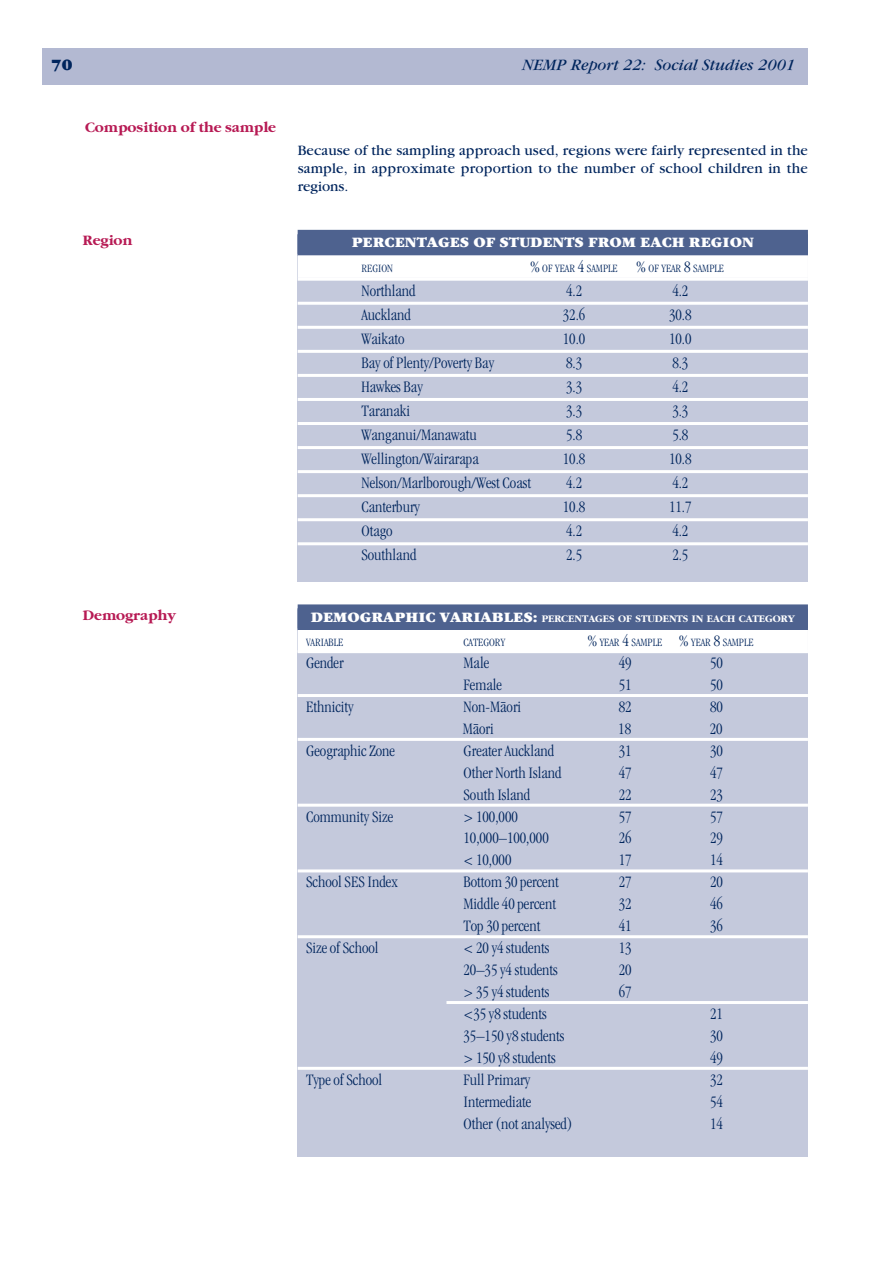
<style>
.page{position:relative;width:893px;height:1263px;background:#fff}
.page>*{position:absolute;margin:0;border:0;box-sizing:border-box;transform-origin:0 0}
.Region{font:300 condensed 16.5px "Garamond M";color:#00255d}
.Demo{font:300 condensed 16.5px "Garamond M";color:#00255d}
.Demo___L_Above{font:300 condensed 16.5px "Garamond M";color:#00255d}
.PageHeader{font:italic 16.5px "Garamond M";color:#00255d}
.Demo___L_Above_2{font:300 condensed 16.5px "Garamond M";color:#00255d}
.PageHeader-2{font:900 16.5px "Garamond M";color:#00255d}
.ChapTxt{font:15px/18px "Garamond M";letter-spacing:.015em;color:#00255d;text-align:justify}
.Ch_Head1{font:700 15px "Garamond M";color:#b71a54}
.Table_Head1{font:900 15px "Garamond M";color:#fff}
.Demo-2{font:300 condensed 11.55px "Garamond M";color:#00255d}
.Region-2{font:300 condensed 11.55px "Garamond M";color:#00255d}
.Table_Head1-2{font:700 10.5px "Garamond M";color:#fff}
.s1{font-size:16.5px}
.s2{font-weight:900;font-size:15px}
</style>
<div class="page">
<div style="left:298px;top:234px;width:510px;height:347px;background:#c4c9dc"></div>
<div style="left:298px;top:230px;width:510px;height:24px;background:#4e628f"></div>
<div style="left:298px;top:235px;width:510px;height:21px;background:#4e628f"></div>
<div style="left:298px;top:255px;width:510px;height:23px;background:#fff"></div>
<hr style="left:298px;top:278px;width:510px;height:3px;background:#fff">
<hr style="left:298px;top:302px;width:510px;height:3px;background:#fff">
<hr style="left:298px;top:326px;width:510px;height:3px;background:#fff">
<hr style="left:298px;top:350px;width:510px;height:3px;background:#fff">
<hr style="left:298px;top:374px;width:510px;height:3px;background:#fff">
<hr style="left:298px;top:398px;width:510px;height:3px;background:#fff">
<hr style="left:298px;top:422px;width:510px;height:3px;background:#fff">
<hr style="left:298px;top:446px;width:510px;height:3px;background:#fff">
<hr style="left:298px;top:470px;width:510px;height:3px;background:#fff">
<hr style="left:298px;top:494px;width:510px;height:3px;background:#fff">
<hr style="left:298px;top:518px;width:510px;height:3px;background:#fff">
<hr style="left:298px;top:542px;width:510px;height:3px;background:#fff">
<div style="left:298px;top:608px;width:510px;height:549px;background:#c4c9dc"></div>
<div style="left:298px;top:604px;width:510px;height:24px;background:#4e628f"></div>
<div style="left:298px;top:609px;width:510px;height:21px;background:#4e628f"></div>
<div style="left:298px;top:630px;width:510px;height:22px;background:#fff"></div>
<hr style="left:298px;top:650px;width:510px;height:3px;background:#fff">
<hr style="left:298px;top:694px;width:510px;height:3px;background:#fff">
<hr style="left:298px;top:738px;width:510px;height:3px;background:#fff">
<hr style="left:298px;top:804px;width:510px;height:3px;background:#fff">
<hr style="left:298px;top:869px;width:510px;height:3px;background:#fff">
<hr style="left:298px;top:935px;width:510px;height:3px;background:#fff">
<hr style="left:446px;top:1001px;width:362px;height:3px;background:#fff">
<hr style="left:298px;top:1067px;width:510px;height:3px;background:#fff">
<div style="left:43px;top:49px;width:765px;height:36px;background:#b3b9d2"></div>
<p class="PageHeader-2" style="left:51px;top:56px;width:23px">70</p>
<p class="PageHeader" style="left:522px;top:57px;width:275px">NEMP Report 22: Social Studies 2001</p>
<p class="Ch_Head1" style="left:85px;top:120px;width:193px">Composition of the sample</p>
<p class="Ch_Head1" style="left:83px;top:232px;width:51px">Region</p>
<p class="ChapTxt" style="left:298px;top:141px;width:512px">Because of the sampling approach used, regions were fairly represented in the sample, in approximate proportion to the number of school children in the regions.</p>
<p class="Table_Head1" style="left:352px;top:235px;width:404px">PERCENTAGES OF STUDENTS FROM EACH REGION</p>
<p class="Region-2" style="left:361px;top:262px;width:33px">REGION</p>
<p class="Region-2" style="left:530px;top:262px;width:195px"><span class="s1">%</span> OF YEAR <span class="s1">4</span> SAMPLE <span class="s1">%</span> OF YEAR <span class="s1">8</span> SAMPLE</p>
<p class="Region" style="left:361px;top:281px;width:56px">Northland</p>
<p class="Region" style="left:566px;top:281px;width:18px">4.2</p>
<p class="Region" style="left:672px;top:281px;width:18px">4.2</p>
<p class="Region" style="left:361px;top:305px;width:51px">Auckland</p>
<p class="Region" style="left:563px;top:305px;width:24px">32.6</p>
<p class="Region" style="left:669px;top:305px;width:24px">30.8</p>
<p class="Region" style="left:361px;top:329px;width:45px">Waikato</p>
<p class="Region" style="left:563px;top:329px;width:24px">10.0</p>
<p class="Region" style="left:669px;top:329px;width:24px">10.0</p>
<p class="Region" style="left:361px;top:354px;width:134px">Bay of Plenty/Poverty Bay</p>
<p class="Region" style="left:566px;top:354px;width:18px">8.3</p>
<p class="Region" style="left:672px;top:354px;width:18px">8.3</p>
<p class="Region" style="left:361px;top:378px;width:63px">Hawkes Bay</p>
<p class="Region" style="left:566px;top:378px;width:18px">3.3</p>
<p class="Region" style="left:672px;top:378px;width:18px">4.2</p>
<p class="Region" style="left:361px;top:402px;width:50px">Taranaki</p>
<p class="Region" style="left:566px;top:402px;width:18px">3.3</p>
<p class="Region" style="left:672px;top:402px;width:18px">3.3</p>
<p class="Region" style="left:361px;top:426px;width:117px">Wanganui/Manawatu</p>
<p class="Region" style="left:566px;top:426px;width:18px">5.8</p>
<p class="Region" style="left:672px;top:426px;width:18px">5.8</p>
<p class="Region" style="left:361px;top:450px;width:119px">Wellington/Wairarapa</p>
<p class="Region" style="left:563px;top:450px;width:24px">10.8</p>
<p class="Region" style="left:669px;top:450px;width:24px">10.8</p>
<p class="Region" style="left:361px;top:474px;width:171px">Nelson/Marlborough/West Coast</p>
<p class="Region" style="left:566px;top:474px;width:18px">4.2</p>
<p class="Region" style="left:672px;top:474px;width:18px">4.2</p>
<p class="Region" style="left:361px;top:498px;width:60px">Canterbury</p>
<p class="Region" style="left:563px;top:498px;width:24px">10.8</p>
<p class="Region" style="left:669px;top:498px;width:24px">11.7</p>
<p class="Region" style="left:361px;top:522px;width:33px">Otago</p>
<p class="Region" style="left:566px;top:522px;width:18px">4.2</p>
<p class="Region" style="left:672px;top:522px;width:18px">4.2</p>
<p class="Region" style="left:361px;top:546px;width:56px">Southland</p>
<p class="Region" style="left:566px;top:546px;width:18px">2.5</p>
<p class="Region" style="left:672px;top:546px;width:18px">2.5</p>
<p class="Ch_Head1" style="left:83px;top:607px;width:94px">Demography</p>
<p class="Table_Head1-2" style="left:311px;top:613px;width:486px"><span class="s2">DEMOGRAPHIC VARIABLES:</span> PERCENTAGES OF STUDENTS IN EACH CATEGORY</p>
<p class="Demo-2" style="left:306px;top:636px;width:39px">VARIABLE</p>
<p class="Demo-2" style="left:463px;top:636px;width:43px">CATEGORY</p>
<p class="Demo-2" style="left:588px;top:636px;width:167px"><span class="s1">%</span> YEAR <span class="s1">4</span> SAMPLE <span class="s1">%</span> YEAR <span class="s1">8</span> SAMPLE</p>
<p class="Demo___L_Above" style="left:306px;top:654px;width:39px">Gender</p>
<p class="Demo___L_Above" style="left:463px;top:654px;width:27px">Male</p>
<p class="Demo___L_Above" style="left:619px;top:654px;width:14px">49</p>
<p class="Demo___L_Above" style="left:710px;top:654px;width:14px">50</p>
<p class="Demo" style="left:463px;top:676px;width:40px">Female</p>
<p class="Demo" style="left:619px;top:676px;width:14px">51</p>
<p class="Demo" style="left:710px;top:676px;width:14px">50</p>
<p class="Demo___L_Above" style="left:306px;top:698px;width:49px">Ethnicity</p>
<p class="Demo___L_Above" style="left:463px;top:698px;width:59px">Non-Māori</p>
<p class="Demo___L_Above" style="left:619px;top:698px;width:14px">82</p>
<p class="Demo___L_Above" style="left:710px;top:698px;width:14px">80</p>
<p class="Demo" style="left:463px;top:720px;width:33px">Māori</p>
<p class="Demo" style="left:618px;top:720px;width:14px">18</p>
<p class="Demo" style="left:710px;top:720px;width:14px">20</p>
<p class="Demo___L_Above" style="left:306px;top:742px;width:90px">Geographic Zone</p>
<p class="Demo___L_Above" style="left:463px;top:742px;width:92px">Greater Auckland</p>
<p class="Demo___L_Above" style="left:619px;top:742px;width:14px">31</p>
<p class="Demo___L_Above" style="left:710px;top:742px;width:14px">30</p>
<p class="Demo" style="left:463px;top:763px;width:100px">Other North Island</p>
<p class="Demo" style="left:619px;top:763px;width:14px">47</p>
<p class="Demo" style="left:710px;top:763px;width:14px">47</p>
<p class="Demo" style="left:463px;top:785px;width:68px">South Island</p>
<p class="Demo" style="left:619px;top:785px;width:14px">22</p>
<p class="Demo" style="left:710px;top:785px;width:14px">23</p>
<p class="Demo___L_Above" style="left:306px;top:807px;width:89px">Community Size</p>
<p class="Demo___L_Above" style="left:463px;top:807px;width:56px">&gt; 100,000</p>
<p class="Demo___L_Above" style="left:619px;top:807px;width:14px">57</p>
<p class="Demo___L_Above" style="left:710px;top:807px;width:14px">57</p>
<p class="Demo" style="left:463px;top:829px;width:87px">10,000–100,000</p>
<p class="Demo" style="left:619px;top:829px;width:14px">26</p>
<p class="Demo" style="left:710px;top:829px;width:14px">29</p>
<p class="Demo" style="left:463px;top:851px;width:49px">&lt; 10,000</p>
<p class="Demo" style="left:619px;top:851px;width:14px">17</p>
<p class="Demo" style="left:710px;top:851px;width:14px">14</p>
<p class="Demo___L_Above" style="left:306px;top:873px;width:93px">School SES Index</p>
<p class="Demo___L_Above" style="left:463px;top:873px;width:97px">Bottom 30 percent</p>
<p class="Demo___L_Above" style="left:619px;top:873px;width:14px">27</p>
<p class="Demo___L_Above" style="left:710px;top:873px;width:14px">20</p>
<p class="Demo" style="left:463px;top:895px;width:94px">Middle 40 percent</p>
<p class="Demo" style="left:619px;top:895px;width:14px">32</p>
<p class="Demo" style="left:710px;top:895px;width:14px">46</p>
<p class="Demo" style="left:463px;top:917px;width:78px">Top 30 percent</p>
<p class="Demo" style="left:619px;top:917px;width:14px">41</p>
<p class="Demo" style="left:710px;top:917px;width:14px">36</p>
<p class="Demo___L_Above" style="left:306px;top:939px;width:74px">Size of School</p>
<p class="Demo___L_Above" style="left:463px;top:939px;width:87px">&lt; 20 y4 students</p>
<p class="Demo___L_Above" style="left:619px;top:939px;width:14px">13</p>
<p class="Demo" style="left:463px;top:961px;width:96px">20–35 y4 students</p>
<p class="Demo" style="left:619px;top:961px;width:14px">20</p>
<p class="Demo" style="left:463px;top:983px;width:87px">&gt; 35 y4 students</p>
<p class="Demo" style="left:619px;top:983px;width:14px">67</p>
<p class="Demo___L_Above_2" style="left:463px;top:1005px;width:85px">&lt;35 y8 students</p>
<p class="Demo___L_Above_2" style="left:710px;top:1005px;width:14px">21</p>
<p class="Demo" style="left:463px;top:1027px;width:102px">35–150 y8 students</p>
<p class="Demo" style="left:710px;top:1027px;width:14px">30</p>
<p class="Demo" style="left:463px;top:1048px;width:94px">&gt; 150 y8 students</p>
<p class="Demo" style="left:710px;top:1048px;width:14px">49</p>
<p class="Demo___L_Above" style="left:306px;top:1070px;width:77px">Type of School</p>
<p class="Demo___L_Above" style="left:463px;top:1070px;width:68px">Full Primary</p>
<p class="Demo___L_Above" style="left:710px;top:1070px;width:14px">32</p>
<p class="Demo" style="left:463px;top:1092px;width:69px">Intermediate</p>
<p class="Demo" style="left:710px;top:1092px;width:14px">54</p>
<p class="Demo" style="left:463px;top:1114px;width:110px">Other (not analysed)</p>
<p class="Demo" style="left:710px;top:1114px;width:14px">14</p>
</div>
